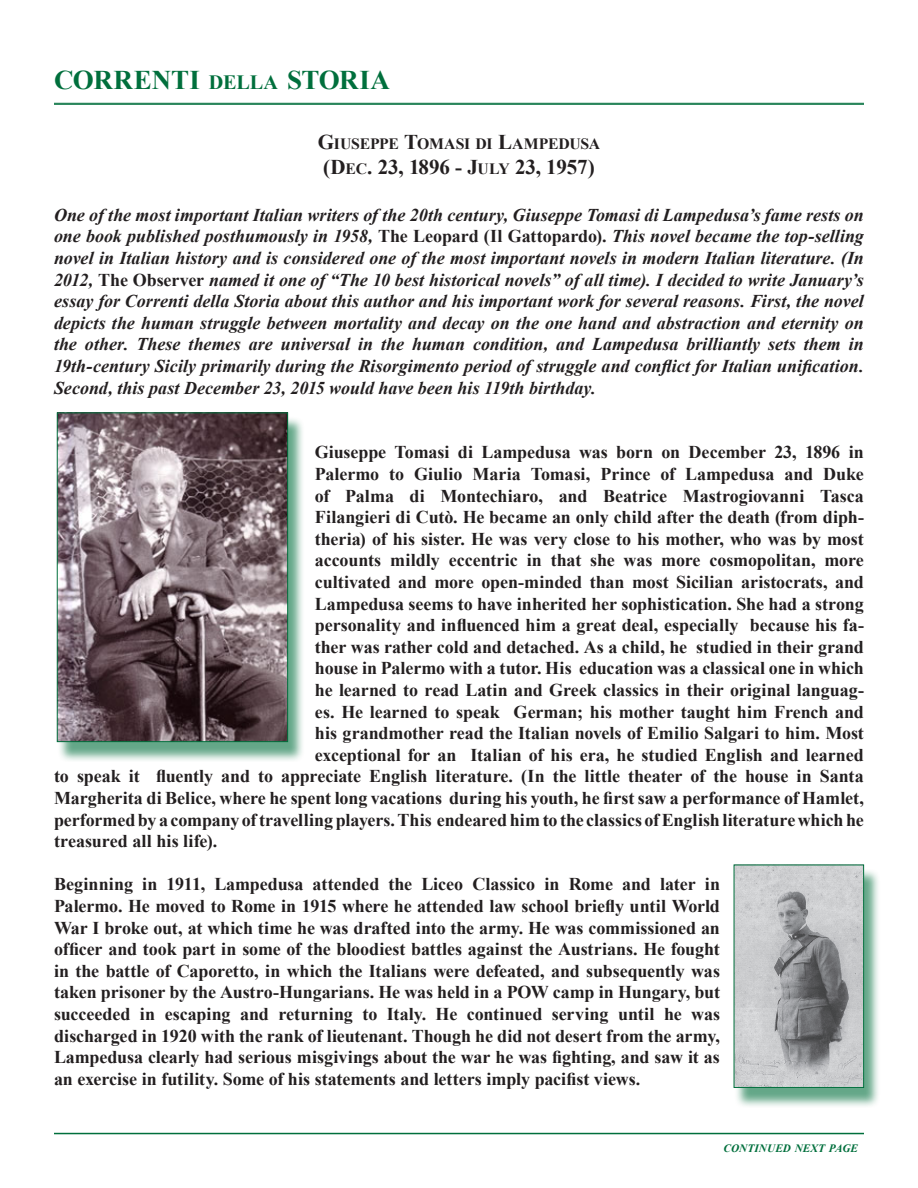
<style>
.page{position:relative;width:918px;height:1188px;background:#fff}
.page>*{position:absolute;margin:0;border:0;box-sizing:border-box;transform-origin:0 0}
.t1{font:700 27px "Times New Roman";color:#006f3c}
.t2{font:700 21px "Times New Roman";letter-spacing:-.005em;color:#231f20}
.t3{font:700 18px/21.6px "Times New Roman";letter-spacing:-.005em;color:#231f20;text-align:justify}
.t4{font:italic 700 18px/21.6px "Times New Roman";color:#231f20;text-align:justify}
.t5{font:700 15.75px "Times New Roman";letter-spacing:-.015em;color:#231f20}
.t6{font:italic 700 11.25px "Times New Roman";letter-spacing:.01em;color:#006f3c}
.s1{font-size:20.25px}
.s2{font-size:21px}
.s3{font-size:15.75px}
.s4{font-style:normal}
</style>
<div class="page">
<hr style="left:54px;top:103px;width:810px;height:1px;background:#006f3c">
<hr style="left:54px;top:104px;width:810px;height:1px;background:#006f3c">
<div style="left:734px;top:869px;width:147px;height:239px;background:#006f3c;opacity:.61"></div>
<img style="left:736px;top:867px;width:126px;height:219px">
<div style="left:734px;top:865px;width:130px;height:223px;border:1px solid #006f3c"></div>
<div style="left:57px;top:417px;width:247px;height:345px;background:#006f3c;opacity:.61"></div>
<img style="left:59px;top:415px;width:227px;height:325px">
<div style="left:57px;top:413px;width:231px;height:329px;border:1px solid #006f3c"></div>
<hr style="left:54px;top:1133px;width:810px;height:1px;background:#006f3c">
<p class="t1" style="left:54px;top:62px;width:338px">CORRENTI <span class="s1">DELLA</span> STORIA</p>
<p class="t5" style="left:318px;top:133px;width:284px"><span class="s2">G</span>IUSEPPE <span class="s2">T</span>OMASI DI <span class="s2">L</span>AMPEDUSA</p>
<p class="t2" style="left:323px;top:152px;width:273px">(D<span class="s3">EC</span>. 23, 1896 - J<span class="s3">ULY</span> 23, 1957)</p>
<p class="t4" style="left:54px;top:203px;width:811px">One of the most important Italian writers of the 20th century, Giuseppe Tomasi di Lampedusa’s fame rests on one book published posthumously in 1958, <span class="s4">The Leopard (Il Gattopardo).</span> This novel became the top-selling novel in Italian history and is considered one of the most important novels in modern Italian literature. (In 2012, <span class="s4">The Observer</span> named it one of “The 10 best historical novels” of all time). I decided to write January’s essay for Correnti della Storia about this author and his important work for several reasons. First, the novel depicts the human struggle between mortality and decay on the one hand and abstraction and eternity on the other. These themes are universal in the human condition, and Lampedusa brilliantly sets them in 19th-century Sicily primarily during the Risorgimento period of struggle and conflict for Italian unification.<br>Second, this past December 23, 2015 would have been his 119th birthday.</p>
<p class="t3" style="left:315px;top:441px;width:550px">Giuseppe Tomasi di Lampedusa was born on December 23, 1896 in</p>
<p class="t3" style="left:315px;top:463px;width:550px">Palermo to Giulio Maria Tomasi, Prince of Lampedusa and Duke</p>
<p class="t3" style="left:315px;top:484px;width:550px">of Palma di Montechiaro, and Beatrice Mastrogiovanni Tasca</p>
<p class="t3" style="left:315px;top:506px;width:551px">Filangieri di Cutò. He became an only child after the death (from diph-</p>
<p class="t3" style="left:315px;top:527px;width:550px">theria) of his sister. He was very close to his mother, who was by most</p>
<p class="t3" style="left:315px;top:549px;width:550px">accounts mildly eccentric in that she was more cosmopolitan, more</p>
<p class="t3" style="left:315px;top:571px;width:550px">cultivated and more open-minded than most Sicilian aristocrats, and</p>
<p class="t3" style="left:315px;top:592px;width:550px">Lampedusa seems to have inherited her sophistication. She had a strong</p>
<p class="t3" style="left:315px;top:614px;width:551px">personality and influenced him a great deal, especially because his fa-</p>
<p class="t3" style="left:315px;top:635px;width:550px">ther was rather cold and detached. As a child, he studied in their grand</p>
<p class="t3" style="left:315px;top:657px;width:550px">house in Palermo with a tutor. His education was a classical one in which</p>
<p class="t3" style="left:315px;top:679px;width:551px">he learned to read Latin and Greek classics in their original languag-</p>
<p class="t3" style="left:315px;top:700px;width:550px">es. He learned to speak German; his mother taught him French and</p>
<p class="t3" style="left:315px;top:722px;width:550px">his grandmother read the Italian novels of Emilio Salgari to him. Most</p>
<p class="t3" style="left:315px;top:743px;width:550px">exceptional for an Italian of his era, he studied English and learned</p>
<p class="t3" style="left:54px;top:765px;width:811px">to speak it fluently and to appreciate English literature. (In the little theater of the house in Santa</p>
<p class="t3" style="left:54px;top:787px;width:811px">Margherita di Belice, where he spent long vacations during his youth, he first saw a performance of Hamlet,</p>
<p class="t3" style="left:54px;top:808px;width:811px">performed by a company of travelling players. This endeared him to the classics of English literature which he</p>
<p class="t3" style="left:54px;top:830px;width:165px">treasured all his life).</p>
<p class="t3" style="left:54px;top:873px;width:668px">Beginning in 1911, Lampedusa attended the Liceo Classico in Rome and later in Palermo. He moved to Rome in 1915 where he attended law school briefly until World War I broke out, at which time he was drafted into the army. He was commissioned an officer and took part in some of the bloodiest battles against the Austrians. He fought in the battle of Caporetto, in which the Italians were defeated, and subsequently was taken prisoner by the Austro-Hungarians. He was held in a POW camp in Hungary, but succeeded in escaping and returning to Italy. He continued serving until he was discharged in 1920 with the rank of lieutenant. Though he did not desert from the army, Lampedusa clearly had serious misgivings about the war he was fighting, and saw it as an exercise in futility. Some of his statements and letters imply pacifist views.</p>
<p class="t6" style="left:723px;top:1140px;width:136px">CONTINUED NEXT PAGE</p>
</div>
